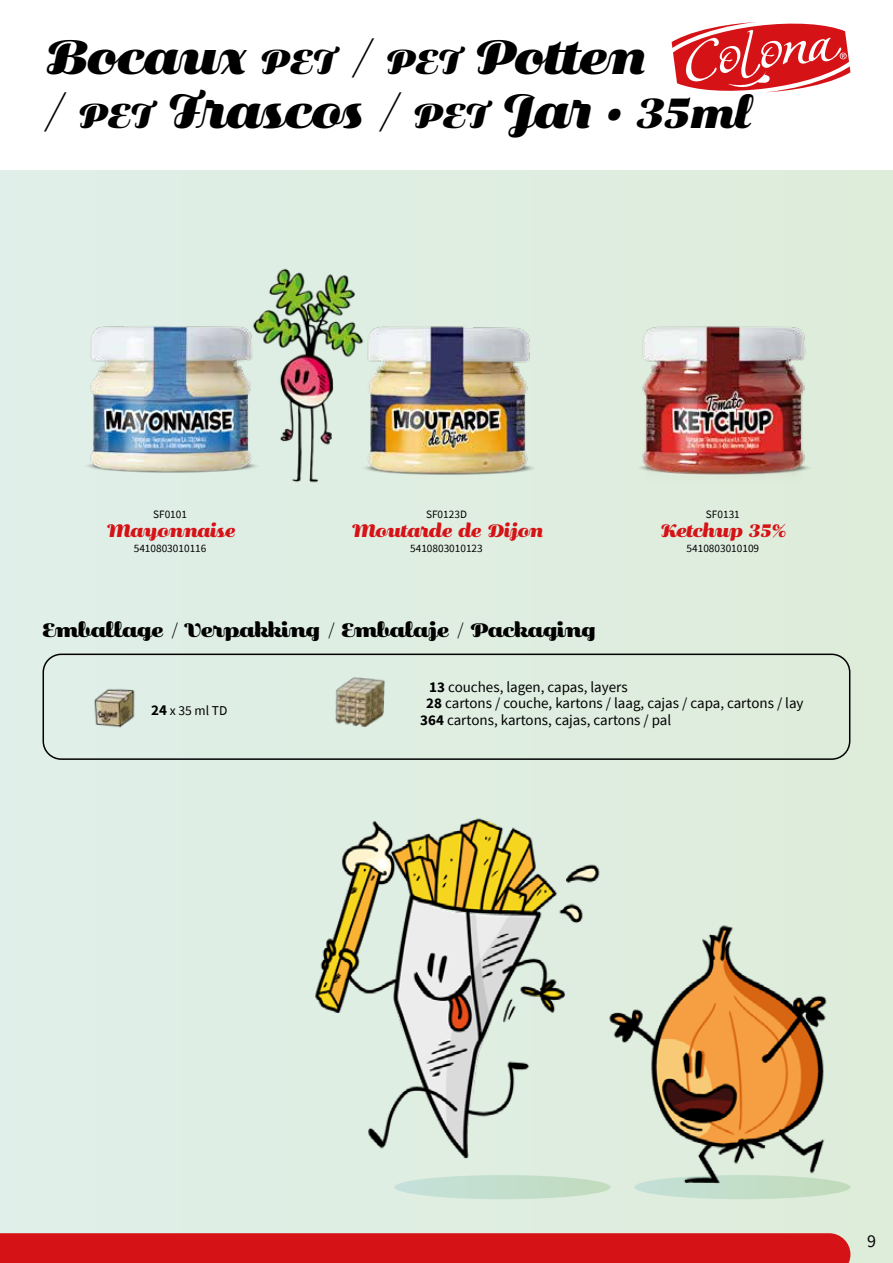
<style>
.page{position:relative;width:893px;height:1263px;background:#fff}
.page>*{position:absolute;margin:0;border:0;box-sizing:border-box;transform-origin:0 0}
.t1{font:italic 48px/54px "Primot Pro";color:#000;scale:.94 1}
.t2{font:19.5px "Primot Pro";color:#000}
.t3{font:18px "Primot Pro";color:#d51317;scale:.92 1}
.t4{font:18px "Source Sans Pro";color:#000}
.t5{font:15px "Source Sans Pro";color:#000}
.t6{font:13.5px "Source Sans Pro";color:#000}
.t7{font:11.25px "Source Sans Pro";color:#000}
.s1{font-size:34.5px}
.s2{font-size:42px}
.s3{font-weight:700;font-size:15px}
.s4{font-weight:700}
</style>
<div class="page">
<div style="left:0;top:170px;width:893px;height:1093px;background:#dfeee3"></div>
<div style="left:0;top:1233px;width:850px;height:30px;background:#d51317"></div>
<svg style="left:672px;top:22px;width:178px;height:71px"></svg>
<div style="left:634px;top:1175px;width:216px;height:24px;background:#c1dcbc;border-radius:50%"></div>
<img style="left:87px;top:326px;width:132px;height:147px">
<img style="left:396px;top:326px;width:138px;height:149px">
<img style="left:638px;top:326px;width:174px;height:154px">
<div style="left:43px;top:653px;width:807px;height:107px;border:2px solid #000;border-radius:18px"></div>
<img style="left:94px;top:689px;width:41px;height:39px">
<img style="left:335px;top:677px;width:50px;height:51px">
<img style="left:311px;top:757px;width:522px;height:504px">
<img style="left:219px;top:268px;width:177px;height:215px">
<h1 class="t1" style="left:43px;top:30px;width:771px">Bocaux<span class="s1">PET</span> /<span class="s1">PET</span> Potten /<span class="s1">PET</span> Frascos/<span class="s1">PET</span> Jar<span class="s2">•35ml</span></h1>
<p class="t7" style="left:153px;top:507px;width:35px">SF0101</p>
<p class="t3" style="left:105px;top:520px;width:147px">Mayonnaise</p>
<p class="t7" style="left:134px;top:541px;width:74px">5410803010116</p>
<p class="t7" style="left:426px;top:507px;width:42px">SF0123D</p>
<p class="t3" style="left:350px;top:520px;width:215px">Moutarde de Dijon</p>
<p class="t7" style="left:410px;top:541px;width:74px">5410803010123</p>
<h2 class="t2" style="left:43px;top:619px;width:555px">Emballage / Verpakking / Embalaje / Packaging</h2>
<p class="t7" style="left:706px;top:507px;width:35px">SF0131</p>
<p class="t3" style="left:660px;top:520px;width:143px">Ketchup 35%</p>
<p class="t7" style="left:686px;top:541px;width:74px">5410803010109</p>
<p class="t6" style="left:151px;top:702px;width:78px"><span class="s3">24</span> x 35 ml TD</p>
<p class="t5" style="left:429px;top:677px;width:200px"><span class="s4">13</span> couches, lagen, capas, layers</p>
<p class="t5" style="left:426px;top:694px;width:379px"><span class="s4">28</span> cartons / couche, kartons / laag, cajas / capa, cartons / lay</p>
<p class="t5" style="left:420px;top:710px;width:252px"><span class="s4">364</span> cartons, kartons, cajas, cartons / pal</p>
<p class="t4" style="left:867px;top:1229px;width:10px">9</p>
</div>
